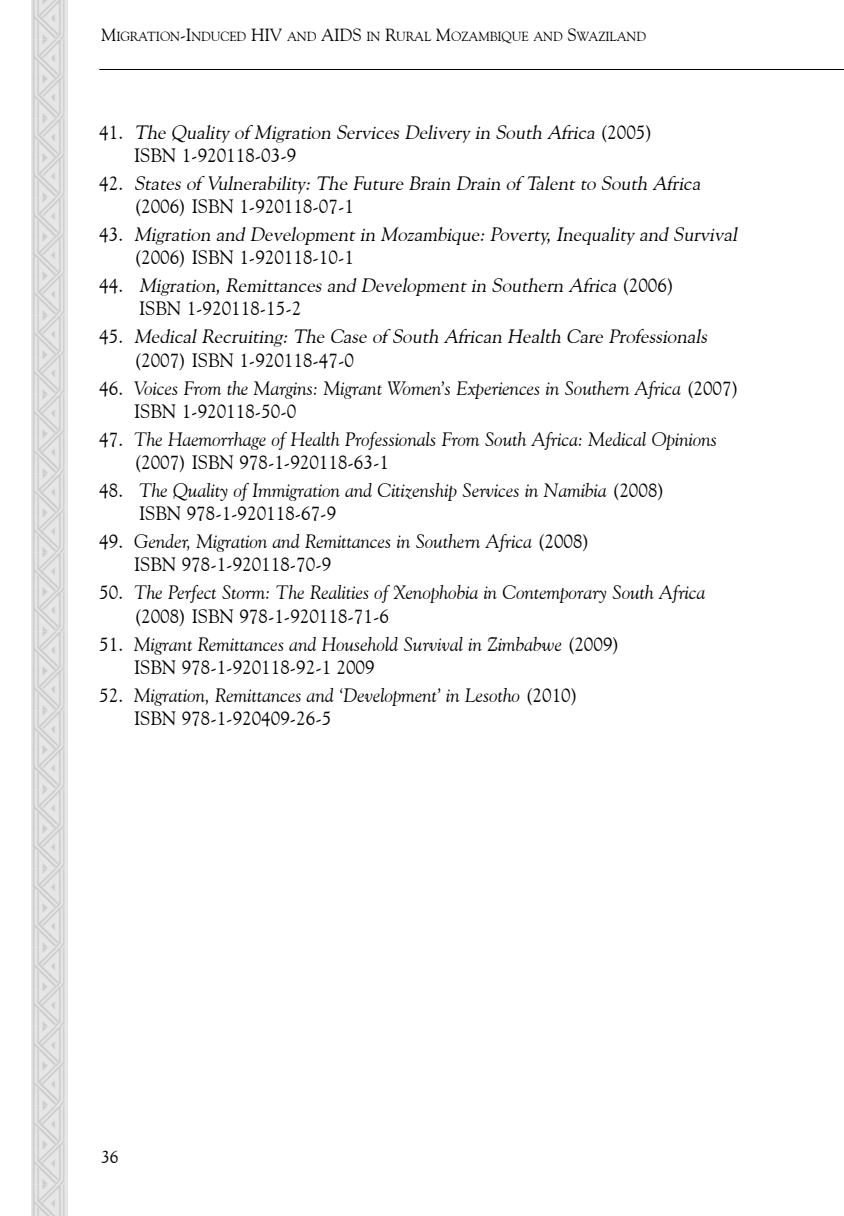
<style>
.page{position:relative;width:844px;height:1216px;background:#fff}
.page>*{position:absolute;margin:0;border:0;box-sizing:border-box;transform-origin:0 0}
.t1{font:31.5px "Afrika Borders";color:#ccc}
.t2{font:italic 19.25px/23.1px "Goudy Old Style BT";color:#000}
.t3{font:italic 19.25px/23.1px "Goudy Old Style BT";color:#000}
.t4{font:17.5px "Goudy Old Style BT";color:#000}
.t5{font:13.12px "Goudy Old Style BT";letter-spacing:-.005em;color:#000}
.s1{font-size:17.5px}
.s2{font-style:normal}
</style>
<div class="page">
<hr style="left:99px;top:69px;width:744px;height:1px;background:#000">
<div style="left:31px;top:0;width:36px;height:1215px;background:#e6e6e6"></div>
<h1 class="t1" style="left:35px;top:1223px;width:1225px;rotate:-90deg">kkkkkkkkkkkkkkkkkkkkkkkkkkkkkkk</h1>
<p class="t5" style="left:101px;top:29px;width:546px"><span class="s1">M</span>IGRATION<span class="s1">-I</span>NDUCED <span class="s1">HIV</span> AND <span class="s1">AIDS</span> IN <span class="s1">R</span>URAL <span class="s1">M</span>OZAMBIQUE AND <span class="s1">S</span>WAZILAND</p>
<p class="t3" style="left:134px;top:120px;width:520px;text-indent:-35px"><span class="s2">4 1 .</span> The Quality of Migration Services Delivery in South Africa <span class="s2">( 2 0 0 5 )<br>ISBN 1-920118-03-9</span></p>
<p class="t3" style="left:134px;top:171px;width:571px;text-indent:-35px"><span class="s2">4 2 .</span> States of Vulnerability : The Future Brain Drain of Talent to South Africa <span class="s2">(2006) ISBN 1-920118-07-1</span></p>
<p class="t3" style="left:134px;top:222px;width:608px;text-indent:-35px"><span class="s2">4 3 .</span> Migration and Development in Mozambique: Poverty, Inequality and Survival <span class="s2">(2006) ISBN 1-920118-10-1</span></p>
<p class="t3" style="left:139px;top:274px;width:536px;text-indent:-40px"><span class="s2">4 4 .</span> Migration, Remittances and Development in Southern Africa <span class="s2">( 2 0 0 6 )<br>ISBN 1-920118-15-2</span></p>
<p class="t3" style="left:134px;top:325px;width:578px;text-indent:-35px"><span class="s2">4 5 .</span> Medical Recruiting: The Case of South African Health Care Professionals <span class="s2">(2007) ISBN 1-920118-47-0</span></p>
<p class="t2" style="left:134px;top:376px;width:606px;text-indent:-35px"><span class="s2">46.</span> Voices From the Margins: Migrant Women’s Experiences in Southern Africa <span class="s2">(2007)<br>ISBN 1-920118-50-0</span></p>
<p class="t2" style="left:134px;top:427px;width:584px;text-indent:-35px"><span class="s2">47.</span> The Haemorrhage of Health Professionals From South Africa: Medical Opinions <span class="s2">(2007) ISBN 978-1-920118-63-1</span></p>
<p class="t2" style="left:139px;top:478px;width:527px;text-indent:-40px"><span class="s2">48.</span> The Quality of Immigration and Citizenship Services in Namibia <span class="s2">(2008)<br>ISBN 978-1-920118-67-9</span></p>
<p class="t2" style="left:134px;top:529px;width:457px;text-indent:-35px"><span class="s2">49.</span> Gender, Migration and Remittances in Southern Africa <span class="s2">(2008)<br>ISBN 978-1-920118-70-9</span></p>
<p class="t2" style="left:134px;top:581px;width:572px;text-indent:-35px"><span class="s2">50.</span> The Perfect Storm: The Realities of Xenophobia in Contemporary South Africa <span class="s2">(2008) ISBN 978-1-920118-71-6</span></p>
<p class="t2" style="left:134px;top:632px;width:487px;text-indent:-35px"><span class="s2">51.</span> Migrant Remittances and Household Survival in Zimbabwe <span class="s2">(2009)<br>ISBN 978-1-920118-92-1 2009</span></p>
<p class="t2" style="left:134px;top:683px;width:445px;text-indent:-35px"><span class="s2">52.</span> Migration, Remittances and ‘Development’ in Lesotho <span class="s2">(2010)<br>ISBN 978-1-920409-26-5</span></p>
<p class="t4" style="left:101px;top:1145px;width:19px">36</p>
</div>
